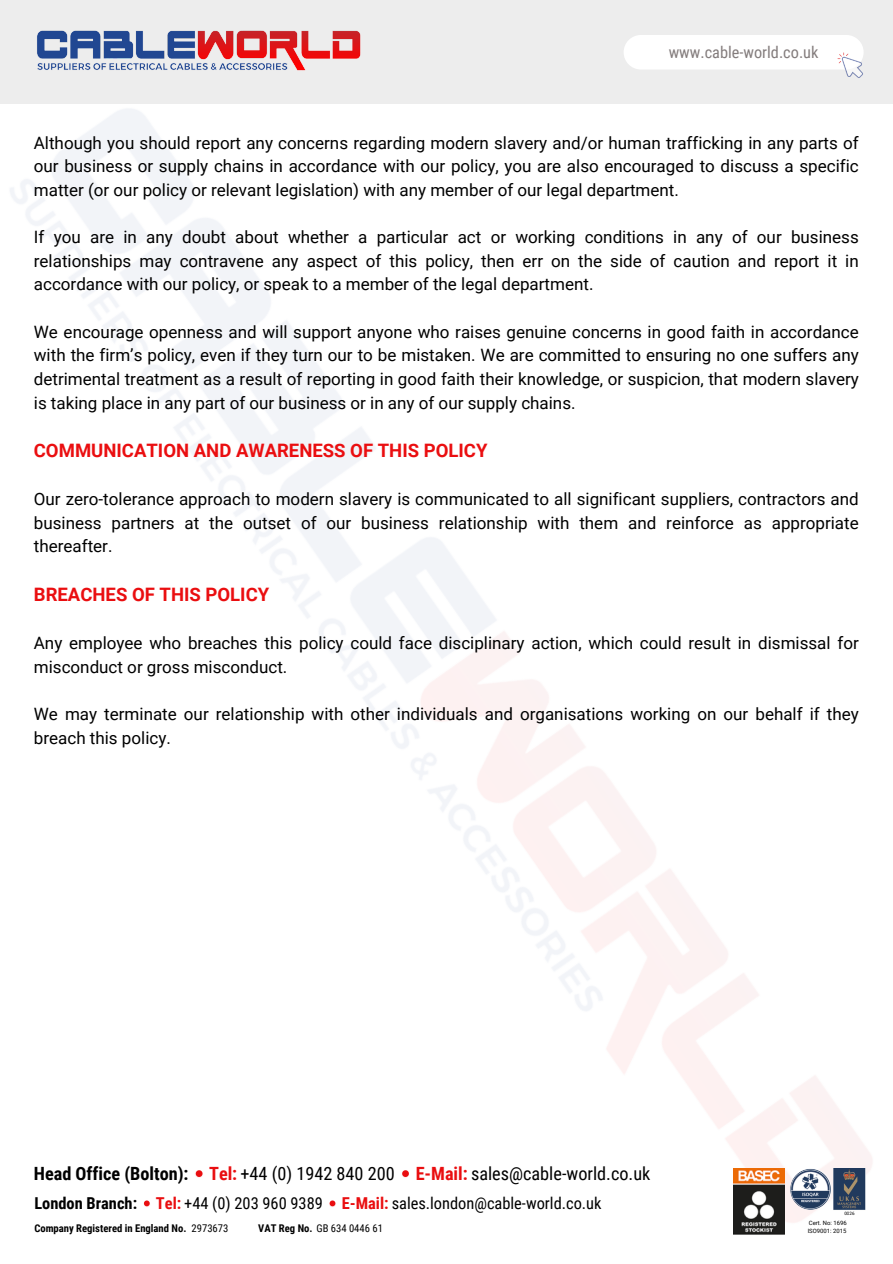
<style>
.page{position:relative;width:893px;height:1264px;background:#fff}
.page>*{position:absolute;margin:0;border:0;box-sizing:border-box;transform-origin:0 0}
.t1{font:700 18.45px "Roboto";color:#ea0e10}
.t2{font:18.3px "Roboto Condensed";color:#000}
.t3{font:700 18.3px "Roboto Condensed";color:#000}
.t4{font:16.95px/23.5px "Roboto";color:#000;text-align:justify}
.t5{font:16.35px "Roboto Condensed";color:#000}
.t6{font:16.35px "Roboto Condensed";color:#837c7c}
.t7{font:700 16.35px "Roboto Condensed";color:#000}
.t8{font:700 10.65px "Roboto Condensed";color:#000}
.t9{font:10.65px "Roboto Condensed";color:#000}
.t10{font:6px "Roboto";color:#000}
.t11{font:4.5px "Roboto";color:#000}
.s1{font-weight:700;color:#e90e10}
.s2{font-weight:700}
</style>
<div class="page">
<div style="left:0;top:0;width:892px;height:104px;background:#ededed"></div>
<img style="left:10px;top:109px;width:862px;height:1126px">
<img style="left:37px;top:30px;width:324px;height:41px">
<div style="left:623px;top:35px;width:240px;height:34px;background:#fff;border-radius:17px"></div>
<svg style="left:837px;top:52px;width:26px;height:26px"></svg>
<img style="left:833px;top:1168px;width:32px;height:41px">
<img style="left:790px;top:1168px;width:41px;height:41px;border-radius:50%">
<img style="left:733px;top:1168px;width:51px;height:66px">
<svg style="left:195px;top:1169px;width:8px;height:9px"></svg>
<svg style="left:401px;top:1169px;width:9px;height:9px"></svg>
<svg style="left:143px;top:1200px;width:7px;height:7px"></svg>
<svg style="left:329px;top:1200px;width:7px;height:7px"></svg>
<p class="t6" style="left:668px;top:43px;width:151px">www.cable-world.co.uk</p>
<p class="t4" style="left:34px;top:131px;width:826px">Although you should report any concerns regarding modern slavery and/or human trafficking in any parts of our business or supply chains in accordance with our policy, you are also encouraged to discuss a specific matter (or our policy or relevant legislation) with any member of our legal department.</p>
<p class="t4" style="left:34px;top:226px;width:826px">If you are in any doubt about whether a particular act or working conditions in any of our business relationships may contravene any aspect of this policy, then err on the side of caution and report it in accordance with our policy, or speak to a member of the legal department.</p>
<p class="t4" style="left:34px;top:320px;width:826px">We encourage openness and will support anyone who raises genuine concerns in good faith in accordance with the firm’s policy, even if they turn our to be mistaken. We are committed to ensuring no one suffers any detrimental treatment as a result of reporting in good faith their knowledge, or suspicion, that modern slavery is taking place in any part of our business or in any of our supply chains.</p>
<p class="t1" style="left:34px;top:440px;width:455px">COMMUNICATION AND AWARENESS OF THIS POLICY</p>
<p class="t4" style="left:34px;top:487px;width:826px">Our zero-tolerance approach to modern slavery is communicated to all significant suppliers, contractors and business partners at the outset of our business relationship with them and reinforce as appropriate thereafter.</p>
<p class="t1" style="left:34px;top:583px;width:237px">BREACHES OF THIS POLICY</p>
<p class="t4" style="left:34px;top:631px;width:826px">Any employee who breaches this policy could face disciplinary action, which could result in dismissal for misconduct or gross misconduct.</p>
<p class="t4" style="left:34px;top:702px;width:826px">We may terminate our relationship with other individuals and organisations working on our behalf if they breach this policy.</p>
<p class="t3" style="left:34px;top:1163px;width:156px">Head Office (Bolton):</p>
<p class="t2" style="left:209px;top:1163px;width:187px"><span class="s1">Tel:</span> +44 (0) 1942 840 200</p>
<p class="t2" style="left:415px;top:1163px;width:236px"><span class="s1">E-Mail:</span> sales@cable-world.co.uk</p>
<p class="t7" style="left:34px;top:1194px;width:104px">London Branch:</p>
<p class="t5" style="left:156px;top:1194px;width:168px"><span class="s1">Tel:</span> +44 (0) 203 960 9389</p>
<p class="t5" style="left:342px;top:1194px;width:261px"><span class="s1">E-Mail:</span> sales.london@cable-world.co.uk</p>
<p class="t11" style="left:844px;top:1210px;width:12px">0026</p>
<p class="t10" style="left:808px;top:1218px;width:39px">Cert. No: 1696</p>
<p class="t8" style="left:34px;top:1221px;width:153px">Company Registered in England No.</p>
<p class="t9" style="left:192px;top:1221px;width:38px">2973673</p>
<p class="t9" style="left:258px;top:1221px;width:126px"><span class="s2">VAT Reg No.</span> GB 634 0446 61</p>
<p class="t10" style="left:807px;top:1227px;width:40px">ISO9001: 2015</p>
</div>
